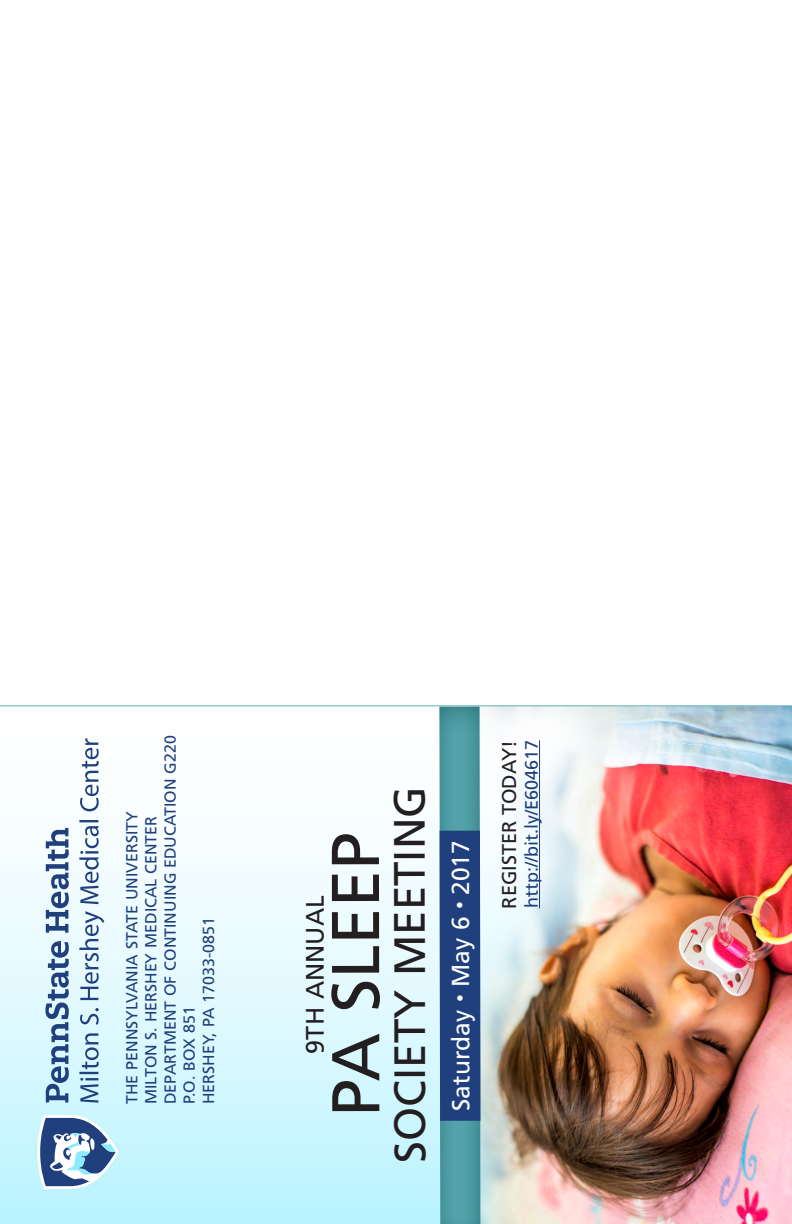
<style>
.page{position:relative;width:792px;height:1224px;background:#fff}
.page>*{position:absolute;margin:0;border:0;box-sizing:border-box;transform-origin:0 0}
.t1{font:67.4px "Frutiger";color:#231f20}
.t2{font:43.8px "Frutiger";color:#231f20}
.t3{font:25.2px "Frutiger";color:#231f20}
.t4{font:24.6px "Frutiger";color:#fff}
.column{font:20px "Frutiger LT Std";color:#231f20}
.column-2{font:18px "Frutiger";color:#1f407d}
.t5{font:16px "Frutiger";color:#1f407d}
</style>
<div class="page">
<svg style="left:0;top:706px;width:435px;height:518px"></svg>
<svg style="left:37px;top:1115px;width:82px;height:74px"></svg>
<svg style="left:45px;top:738px;width:59px;height:365px"></svg>
<img style="left:483px;top:706px;width:309px;height:518px">
<hr style="left:539px;top:740px;width:1px;height:168px;background:#1f407d">
<hr style="left:0;top:705px;width:792px;height:1px;background:#5eb0b6">
<svg style="left:435px;top:705px;width:48px;height:519px;background:#79b5bb"></svg>
<div style="left:440px;top:831px;width:40px;height:290px;background:#1f407d"></div>
<p class="t5" style="left:161px;top:1104px;width:370px;rotate:-90deg">DEPARTMENT OF CONTINUING EDUCATION G220</p>
<p class="t5" style="left:122px;top:1104px;width:294px;rotate:-90deg">THE PENNSYLVANIA STATE UNIVERSITY</p>
<p class="t5" style="left:142px;top:1104px;width:290px;rotate:-90deg">MILTON S. HERSHEY MEDICAL CENTER</p>
<p class="t5" style="left:199px;top:1104px;width:188px;rotate:-90deg">HERSHEY, PA 17033-0851</p>
<p class="t5" style="left:180px;top:1104px;width:99px;rotate:-90deg">P.O. BOX 851</p>
<p class="t1" style="left:316px;top:1117px;width:286px;rotate:-90deg">PA SLEEP</p>
<p class="t3" style="left:300px;top:1054px;width:160px;rotate:-90deg">9TH ANNUAL</p>
<p class="t2" style="left:384px;top:1163px;width:378px;rotate:-90deg">SOCIETY MEETING</p>
<p class="t4" style="left:446px;top:1111px;width:272px;rotate:-90deg">Saturday <sup>•</sup> May 6 <sup>•</sup> 2017</p>
<p class="column" style="left:497px;top:909px;width:170px;rotate:-90deg">REGISTER TODAY!</p>
<p class="column-2" style="left:521px;top:908px;width:170px;rotate:-90deg">http://bit.ly/E604617</p>
</div>
